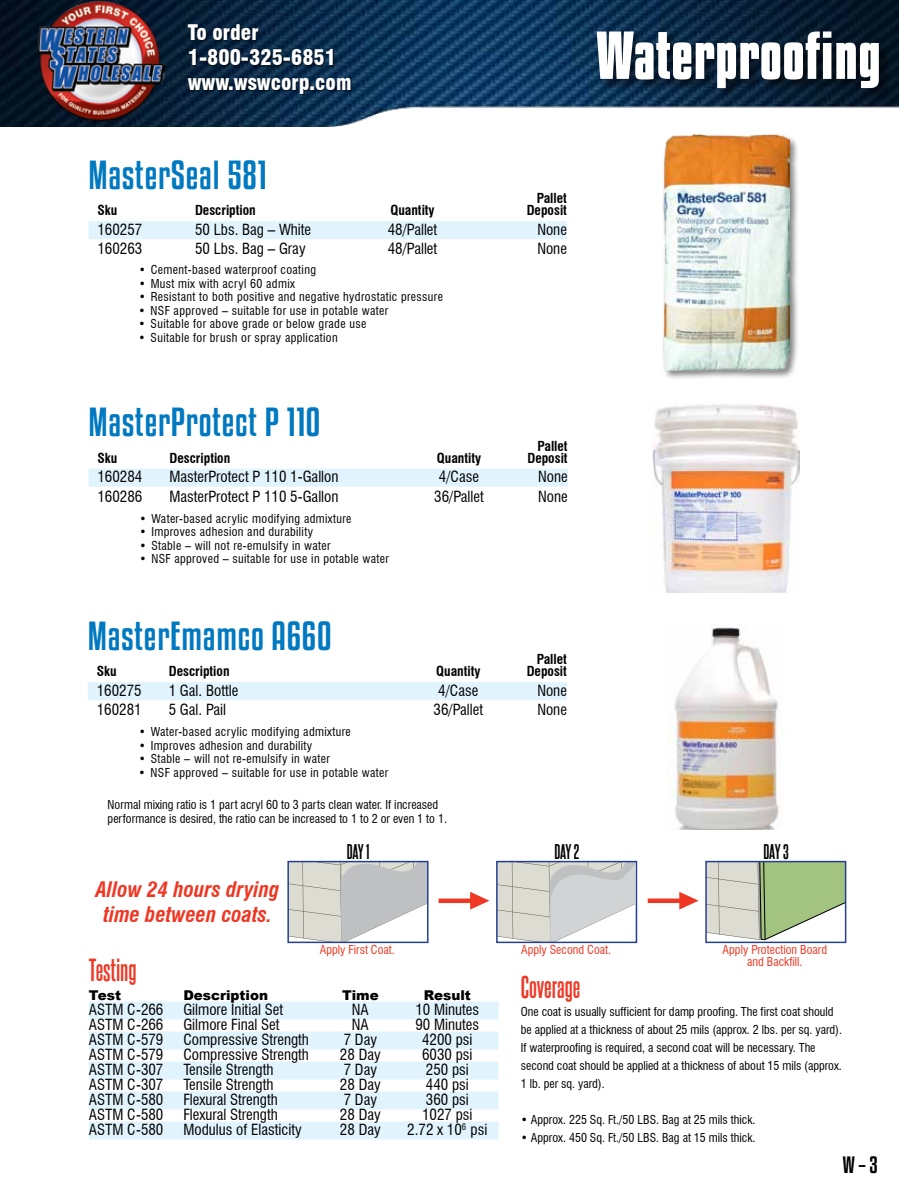
<style>
.page{position:relative;width:918px;height:1188px;background:#fff}
.page>*{position:absolute;margin:0;border:0;box-sizing:border-box;transform-origin:0 0}
.t1{font:700 60px "Kenyan Coffee Rg";color:#fff}
.t2{font:36px "Kenyan Coffee Rg";letter-spacing:.02em;color:#0079c1}
.t3{font:700 27px "Steelfish Rg";color:#ee3824}
.t4{font:900 condensed 21px/25.2px "Swiss 721 BT";color:#fff}
.t5{font:italic 700 condensed 21px/25px "Swiss 721 BT";color:#ee3824;text-align:center}
.t6{font:21px "Kenyan Coffee Rg";color:#000}
.t7{font:700 18px "Steelfish Rg";letter-spacing:-.025em;color:#000}
.t8{font:condensed 15px "Swiss 721 BT";color:#000}
.t9{font:700 condensed 13.5px "Swiss 721 BT";color:#000}
.t10{font:900 13.5px "Arial";color:#000}
.t11{font:condensed 12px "Swiss 721 BT";letter-spacing:.03em;color:#000}
.t12{font:condensed 12px/18px "Swiss 721 BT";color:#000}
.t13{font:condensed 12px/12px "Swiss 721 BT";color:#ee3824;text-align:center}
</style>
<div class="page">
<img style="left:0;top:0;width:899px;height:126px">
<div style="left:594px;top:29px;width:298px;height:73px;background:#000;opacity:.6"></div>
<div style="left:187px;top:24px;width:166px;height:72px;background:#000;opacity:.6"></div>
<img style="left:38px;top:0;width:126px;height:126px">
<div style="left:89px;top:221px;width:478px;height:18px;background:#e1f4fd"></div>
<div style="left:88px;top:682px;width:479px;height:18px;background:#e1f4fd"></div>
<div style="left:89px;top:469px;width:479px;height:18px;background:#e1f4fd"></div>
<svg style="left:290px;top:864px;width:136px;height:76px;background:#d1d1ce"></svg>
<div style="left:287px;top:861px;width:142px;height:82px;border:2px solid #25408f"></div>
<svg style="left:499px;top:864px;width:135px;height:76px;background:#d8d9d5"></svg>
<div style="left:496px;top:861px;width:141px;height:82px;border:2px solid #25408f"></div>
<svg style="left:708px;top:864px;width:135px;height:76px;background:#c0ceac"></svg>
<div style="left:705px;top:861px;width:141px;height:82px;border:2px solid #25408f"></div>
<hr style="left:439px;top:899px;width:42px;height:4px;background:#ee3824">
<svg style="left:470px;top:892px;width:19px;height:18px"></svg>
<hr style="left:648px;top:899px;width:42px;height:4px;background:#ee3824">
<svg style="left:679px;top:892px;width:20px;height:18px"></svg>
<div style="left:89px;top:1002px;width:409px;height:18px;background:#e1f4fd"></div>
<div style="left:89px;top:1032px;width:409px;height:18px;background:#e1f4fd"></div>
<div style="left:89px;top:1062px;width:409px;height:18px;background:#e1f4fd"></div>
<div style="left:89px;top:1092px;width:409px;height:18px;background:#e1f4fd"></div>
<div style="left:89px;top:1122px;width:409px;height:18px;background:#e1f4fd"></div>
<img style="left:652px;top:404px;width:148px;height:189px">
<div style="left:660px;top:133px;width:139px;height:248px;background:#000;opacity:.5"></div>
<img style="left:662px;top:135px;width:128px;height:236px">
<img style="left:668px;top:627px;width:111px;height:202px">
<h3 class="t4" style="left:188px;top:20px;width:165px">To order<br>1-800-325-6851 www.wswcorp.com</h3>
<h2 class="t2" style="left:89px;top:153px;width:180px">MasterSeal 581</h2>
<p class="t9" style="left:537px;top:190px;width:32px">Pallet</p>
<p class="t9" style="left:98px;top:202px;width:21px">Sku</p>
<p class="t9" style="left:195px;top:202px;width:62px">Description</p>
<p class="t9" style="left:390px;top:202px;width:46px">Quantity</p>
<p class="t9" style="left:527px;top:202px;width:42px">Deposit</p>
<p class="t8" style="left:98px;top:220px;width:46px">160257</p>
<p class="t8" style="left:195px;top:220px;width:118px">50 Lbs. Bag – White</p>
<p class="t8" style="left:388px;top:220px;width:51px">48/Pallet</p>
<p class="t8" style="left:537px;top:220px;width:31px">None</p>
<p class="t8" style="left:98px;top:240px;width:46px">160263</p>
<p class="t8" style="left:195px;top:240px;width:112px">50 Lbs. Bag – Gray</p>
<p class="t8" style="left:388px;top:240px;width:51px">48/Pallet</p>
<p class="t8" style="left:537px;top:240px;width:31px">None</p>
<p class="t11" style="left:139px;top:263px;width:179px">• Cement-based waterproof coating</p>
<p class="t11" style="left:139px;top:276px;width:158px">• Must mix with acryl 60 admix</p>
<p class="t11" style="left:139px;top:290px;width:306px">• Resistant to both positive and negative hydrostatic pressure</p>
<p class="t11" style="left:139px;top:303px;width:251px">• NSF approved – suitable for use in potable water</p>
<p class="t11" style="left:139px;top:317px;width:229px">• Suitable for above grade or below grade use</p>
<p class="t11" style="left:139px;top:330px;width:201px">• Suitable for brush or spray application</p>
<h2 class="t2" style="left:89px;top:400px;width:233px">MasterProtect P 110</h2>
<p class="t9" style="left:537px;top:438px;width:32px">Pallet</p>
<p class="t9" style="left:98px;top:450px;width:21px">Sku</p>
<p class="t9" style="left:170px;top:450px;width:62px">Description</p>
<p class="t9" style="left:437px;top:450px;width:46px">Quantity</p>
<p class="t9" style="left:527px;top:450px;width:42px">Deposit</p>
<p class="t8" style="left:98px;top:468px;width:46px">160284</p>
<p class="t8" style="left:170px;top:468px;width:170px">MasterProtect P 110 1-Gallon</p>
<p class="t8" style="left:439px;top:468px;width:42px">4/Case</p>
<p class="t8" style="left:538px;top:468px;width:31px">None</p>
<p class="t8" style="left:98px;top:487px;width:46px">160286</p>
<p class="t8" style="left:170px;top:487px;width:170px">MasterProtect P 110 5-Gallon</p>
<p class="t8" style="left:434px;top:487px;width:51px">36/Pallet</p>
<p class="t8" style="left:538px;top:487px;width:31px">None</p>
<p class="t11" style="left:139px;top:511px;width:214px">• Water-based acrylic modifying admixture</p>
<p class="t11" style="left:139px;top:525px;width:175px">• Improves adhesion and durability</p>
<p class="t11" style="left:139px;top:538px;width:193px">• Stable – will not re-emulsify in water</p>
<p class="t11" style="left:139px;top:552px;width:251px">• NSF approved – suitable for use in potable water</p>
<h2 class="t2" style="left:88px;top:614px;width:245px">MasterEmamco A660</h2>
<p class="t9" style="left:537px;top:651px;width:32px">Pallet</p>
<p class="t9" style="left:97px;top:663px;width:21px">Sku</p>
<p class="t9" style="left:169px;top:663px;width:62px">Description</p>
<p class="t9" style="left:436px;top:663px;width:46px">Quantity</p>
<p class="t9" style="left:527px;top:663px;width:42px">Deposit</p>
<p class="t8" style="left:97px;top:681px;width:46px">160275</p>
<p class="t8" style="left:169px;top:681px;width:71px">1 Gal. Bottle</p>
<p class="t8" style="left:438px;top:681px;width:42px">4/Case</p>
<p class="t8" style="left:537px;top:681px;width:31px">None</p>
<p class="t8" style="left:97px;top:701px;width:46px">160281</p>
<p class="t8" style="left:169px;top:701px;width:59px">5 Gal. Pail</p>
<p class="t8" style="left:434px;top:701px;width:51px">36/Pallet</p>
<p class="t8" style="left:537px;top:701px;width:31px">None</p>
<p class="t11" style="left:139px;top:725px;width:214px">• Water-based acrylic modifying admixture</p>
<p class="t11" style="left:139px;top:738px;width:175px">• Improves adhesion and durability</p>
<p class="t11" style="left:139px;top:752px;width:193px">• Stable – will not re-emulsify in water</p>
<p class="t11" style="left:139px;top:765px;width:251px">• NSF approved – suitable for use in potable water</p>
<h1 class="t1" style="left:596px;top:19px;width:287px">Waterproofing</h1>
<p class="t12" style="left:108px;top:797px;width:341px;line-height:14.4px">Normal mixing ratio is 1 part acryl 60 to 3 parts clean water. If increased performance is desired, the ratio can be increased to 1 to 2 or even 1 to 1.</p>
<p class="t7" style="left:347px;top:840px;width:24px">DAY 1</p>
<p class="t7" style="left:554px;top:840px;width:27px">DAY 2</p>
<p class="t7" style="left:764px;top:840px;width:27px">DAY 3</p>
<h3 class="t5" style="left:96px;top:877px;width:185px">Allow 24 hours drying time between coats.</h3>
<p class="t13" style="left:320px;top:944px;width:76px">Apply First Coat.</p>
<p class="t13" style="left:521px;top:944px;width:91px">Apply Second Coat.</p>
<p class="t13" style="left:723px;top:944px;width:106px">Apply Protection Board and Backfill.</p>
<h3 class="t3" style="left:89px;top:953px;width:49px">Testing</h3>
<p class="t10" style="left:89px;top:986px;width:34px">Test</p>
<p class="t10" style="left:183px;top:986px;width:86px">Description</p>
<p class="t10" style="left:342px;top:986px;width:38px">Time</p>
<p class="t10" style="left:424px;top:986px;width:48px">Result</p>
<p class="t8" style="left:89px;top:1001px;width:76px">ASTM C-266</p>
<p class="t8" style="left:183px;top:1001px;width:101px">Gilmore Initial Set</p>
<p class="t8" style="left:352px;top:1001px;width:18px">NA</p>
<p class="t8" style="left:415px;top:1001px;width:65px">10 Minutes</p>
<p class="t8" style="left:89px;top:1016px;width:76px">ASTM C-266</p>
<p class="t8" style="left:183px;top:1016px;width:98px">Gilmore Final Set</p>
<p class="t8" style="left:352px;top:1016px;width:18px">NA</p>
<p class="t8" style="left:415px;top:1016px;width:65px">90 Minutes</p>
<p class="t8" style="left:89px;top:1031px;width:76px">ASTM C-579</p>
<p class="t8" style="left:183px;top:1031px;width:127px">Compressive Strength</p>
<p class="t8" style="left:344px;top:1031px;width:35px">7 Day</p>
<p class="t8" style="left:422px;top:1031px;width:52px">4200 psi</p>
<p class="t8" style="left:89px;top:1046px;width:76px">ASTM C-579</p>
<p class="t8" style="left:183px;top:1046px;width:127px">Compressive Strength</p>
<p class="t8" style="left:340px;top:1046px;width:42px">28 Day</p>
<p class="t8" style="left:422px;top:1046px;width:52px">6030 psi</p>
<p class="t8" style="left:89px;top:1061px;width:76px">ASTM C-307</p>
<p class="t8" style="left:183px;top:1061px;width:92px">Tensile Strength</p>
<p class="t8" style="left:344px;top:1061px;width:35px">7 Day</p>
<p class="t8" style="left:426px;top:1061px;width:44px">250 psi</p>
<p class="t8" style="left:89px;top:1076px;width:76px">ASTM C-307</p>
<p class="t8" style="left:183px;top:1076px;width:92px">Tensile Strength</p>
<p class="t8" style="left:340px;top:1076px;width:42px">28 Day</p>
<p class="t8" style="left:426px;top:1076px;width:44px">440 psi</p>
<p class="t8" style="left:89px;top:1091px;width:76px">ASTM C-580</p>
<p class="t8" style="left:183px;top:1091px;width:96px">Flexural Strength</p>
<p class="t8" style="left:344px;top:1091px;width:35px">7 Day</p>
<p class="t8" style="left:426px;top:1091px;width:44px">360 psi</p>
<p class="t8" style="left:89px;top:1106px;width:76px">ASTM C-580</p>
<p class="t8" style="left:183px;top:1106px;width:96px">Flexural Strength</p>
<p class="t8" style="left:340px;top:1106px;width:42px">28 Day</p>
<p class="t8" style="left:422px;top:1106px;width:52px">1027 psi</p>
<p class="t8" style="left:89px;top:1121px;width:76px">ASTM C-580</p>
<p class="t8" style="left:183px;top:1121px;width:120px">Modulus of Elasticity</p>
<p class="t8" style="left:340px;top:1121px;width:42px">28 Day</p>
<p class="t8" style="left:407px;top:1121px;width:82px">2.72 x 10<sup>6</sup> psi</p>
<h3 class="t3" style="left:521px;top:970px;width:61px">Coverage</h3>
<p class="t12" style="left:521px;top:1003px;width:323px">One coat is usually sufficient for damp proofing. The first coat should be applied at a thickness of about 25 mils (approx. 2 lbs. per sq. yard).<br>If waterproofing is required, a second coat will be necessary. The second coat should be applied at a thickness of about 15 mils (approx.<br>1 lb. per sq. yard).</p>
<p class="t12" style="left:521px;top:1111px;width:236px">• Approx. 225 Sq. Ft./50 LBS. Bag at 25 mils thick.</p>
<p class="t12" style="left:521px;top:1129px;width:236px">• Approx. 450 Sq. Ft./50 LBS. Bag at 15 mils thick.</p>
<h3 class="t6" style="left:843px;top:1152px;width:37px">W – 3</h3>
</div>
